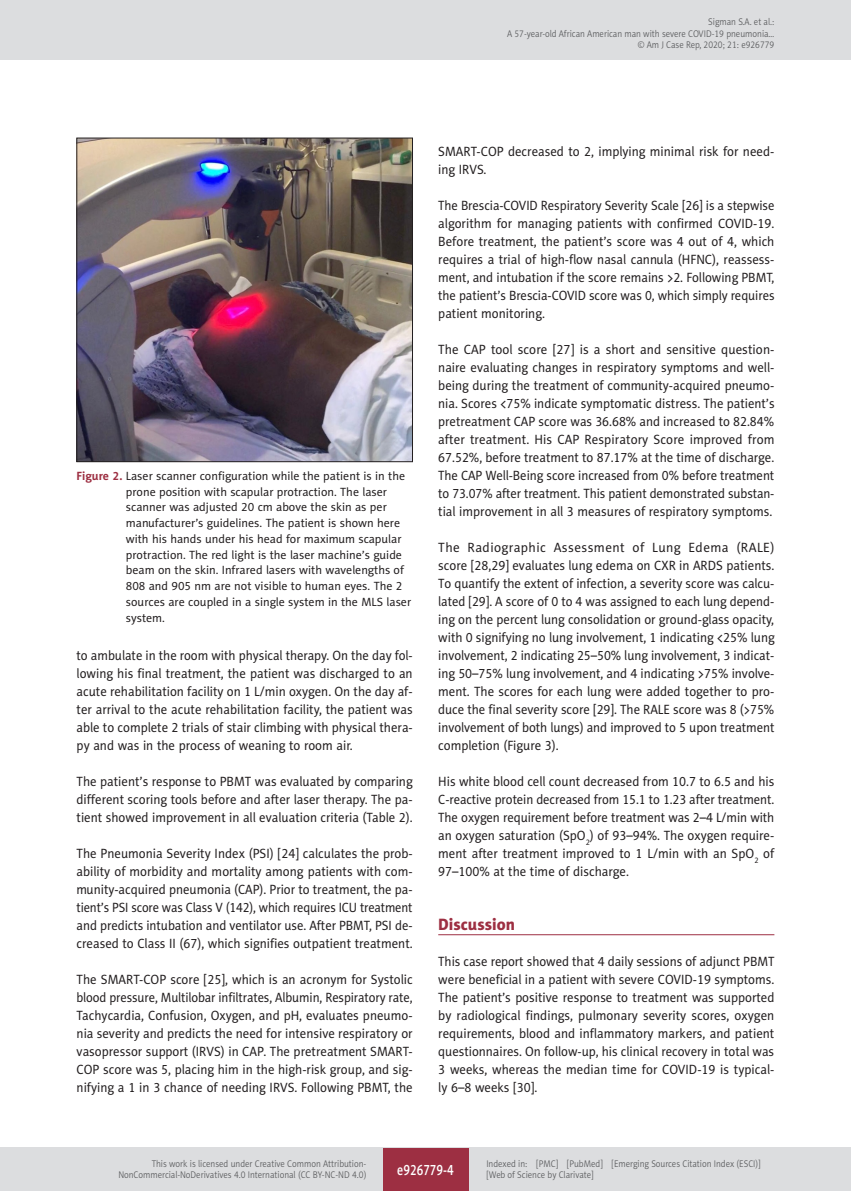
<style>
.page{position:relative;width:851px;height:1191px;background:#fff}
.page>*{position:absolute;margin:0;border:0;box-sizing:border-box;transform-origin:0 0}
.AJCR_Headline_1{font:16.5px "Naomi Sans EFN Heavy";color:#9d2f42}
.t1{font:15px "Naomi Sans EFN Medium";color:#fff;scale:.8 1}
.AJCR_Body{font:13.5px/18px "Naomi Sans EFN";color:#231f20;text-align:justify;scale:.95 1}
.AJCR_Body-2{font:13.5px/18px "Naomi Sans EFN";color:#231f20;text-align:justify;scale:.94 1}
.AJCR_Body-3{font:13.5px/18px "Naomi Sans EFN";color:#231f20;text-align:justify}
.AJCR_Body-4{font:13.5px/18px "Naomi Sans EFN";color:#231f20;text-align:justify;scale:.96 1}
.AJCR_Rycina_tytul{font:12px/15.8px "Naomi Sans EFN";color:#231f20}
.t2{font:9.75px/11.2px "Naomi Sans EFN Light";color:#57585a;text-align:right;scale:.9 1}
.s1{font-weight:700;color:#9d2f42}
</style>
<div class="page">
<hr style="left:438px;top:934px;width:336px;height:1px;background:#9d2f42">
<img style="left:79px;top:140px;width:331px;height:320px">
<div style="left:77px;top:138px;width:335px;height:324px;border:1px solid #231f20"></div>
<div style="left:0;top:0;width:850px;height:60px;background:#dcdddf"></div>
<hr style="left:850px;top:0;width:1px;height:60px;background:#dcdddf">
<div style="left:0;top:1148px;width:850px;height:43px;background:#dcdddf"></div>
<div style="left:383px;top:1147px;width:85px;height:43px;background:#9d2f42"></div>
<p class="t2" style="left:507px;top:16px;width:298px">Sigman S.A. et al.:<br>A 57-year-old African American man with severe COVID-19 pneumonia… © Am J Case Rep, 2020; 21: e926779</p>
<p class="AJCR_Rycina_tytul" style="left:126px;top:468px;width:287px;text-indent:-49px"><span class="s1">Figure 2.</span> Laser scanner configuration while the patient is in the prone position with scapular protraction. The laser scanner was adjusted 20 cm above the skin as per manufacturer’s guidelines. The patient is shown here with his hands under his head for maximum scapular protraction. The red light is the laser machine’s guide beam on the skin. Infrared lasers with wavelengths of 808 and 905 nm are not visible to human eyes. The 2 sources are coupled in a single system in the MLS laser system.</p>
<p class="AJCR_Body-2" style="left:77px;top:646px;width:359px">to ambulate in the room with physical therapy. On the day fol&shy;lowing his final treatment, the patient was discharged to an acute rehabilitation facility on 1 L/min oxygen. On the day af&shy;ter arrival to the acute rehabilitation facility, the patient was able to complete 2 trials of stair climbing with physical thera&shy;py and was in the process of weaning to room air.</p>
<p class="AJCR_Body" style="left:77px;top:772px;width:355px">The patient’s response to PBMT was evaluated by comparing different scoring tools before and after laser therapy. The pa&shy;tient showed improvement in all evaluation criteria (Table 2).</p>
<p class="AJCR_Body" style="left:77px;top:844px;width:355px">The Pneumonia Severity Index (PSI) [24] calculates the prob&shy;ability of morbidity and mortality among patients with com&shy;munity-acquired pneumonia (CAP). Prior to treatment, the pa&shy;tient’s PSI score was Class V (142), which requires ICU treatment and predicts intubation and ventilator use. After PBMT, PSI de&shy;creased to Class II (67), which signifies outpatient treatment.</p>
<p class="AJCR_Body" style="left:77px;top:970px;width:355px">The SMART-COP score [25], which is an acronym for Systolic blood pressure, Multilobar infiltrates, Albumin, Respiratory rate, Tachycardia, Confusion, Oxygen, and pH, evaluates pneumo&shy;nia severity and predicts the need for intensive respiratory or vasopressor support (IRVS) in CAP. The pretreatment SMART-COP score was 5, placing him in the high-risk group, and sig&shy;nifying a 1 in 3 chance of needing IRVS. Following PBMT, the</p>
<p class="AJCR_Body" style="left:438px;top:142px;width:355px">SMART-COP decreased to 2, implying minimal risk for need&shy;ing IRVS.</p>
<p class="AJCR_Body-2" style="left:438px;top:196px;width:359px">The Brescia-COVID Respiratory Severity Scale [26] is a stepwise algorithm for managing patients with confirmed COVID-19.<br>Before treatment, the patient’s score was 4 out of 4, which requires a trial of high-flow nasal cannula (HFNC), reassess&shy;ment, and intubation if the score remains &gt;2. Following PBMT, the patient’s Brescia-COVID score was 0, which simply requires patient monitoring.</p>
<p class="AJCR_Body-4" style="left:438px;top:340px;width:352px">The CAP tool score [27] is a short and sensitive question&shy;naire evaluating changes in respiratory symptoms and well&shy;being during the treatment of community-acquired pneumo&shy;nia. Scores &lt;75% indicate symptomatic distress. The patient’s pretreatment CAP score was 36.68% and increased to 82.84% after treatment. His CAP Respiratory Score improved from 67.52%, before treatment to 87.17% at the time of discharge.<br>The CAP Well-Being score increased from 0% before treatment to 73.07% after treatment. This patient demonstrated substan&shy;tial improvement in all 3 measures of respiratory symptoms.</p>
<p class="AJCR_Body-3" style="left:438px;top:538px;width:338px">The Radiographic Assessment of Lung Edema (RALE) score [28,29] evaluates lung edema on CXR in ARDS patients.<br>To quantify the extent of infection, a severity score was calcu&shy;lated [29]. A score of 0 to 4 was assigned to each lung depend&shy;ing on the percent lung consolidation or ground-glass opacity, with 0 signifying no lung involvement, 1 indicating &lt;25% lung involvement, 2 indicating 25–50% lung involvement, 3 indicat&shy;ing 50–75% lung involvement, and 4 indicating &gt;75% involve&shy;ment. The scores for each lung were added together to pro&shy;duce the final severity score [29]. The RALE score was 8 (&gt;75% involvement of both lungs) and improved to 5 upon treatment completion (Figure 3).</p>
<p class="AJCR_Body" style="left:438px;top:772px;width:355px">His white blood cell count decreased from 10.7 to 6.5 and his C-reactive protein decreased from 15.1 to 1.23 after treatment.<br>The oxygen requirement before treatment was 2–4 L/min with an oxygen saturation (SpO<sub>2</sub>) of 93–94%. The oxygen require&shy;ment after treatment improved to 1 L/min with an SpO<sub>2</sub> of 97–100% at the time of discharge.</p>
<p class="AJCR_Headline_1" style="left:438px;top:914px;width:78px">Discussion</p>
<p class="AJCR_Body-2" style="left:438px;top:952px;width:359px">This case report showed that 4 daily sessions of adjunct PBMT were beneficial in a patient with severe COVID-19 symptoms.<br>The patient’s positive response to treatment was supported by radiological findings, pulmonary severity scores, oxygen requirements, blood and inflammatory markers, and patient questionnaires. On follow-up, his clinical recovery in total was 3 weeks, whereas the median time for COVID-19 is typical&shy;ly 6–8 weeks [30].</p>
<p class="t2" style="left:118px;top:1158px;width:277px">This work is licensed under Creative Common Attribution-<br>NonCommercial-NoDerivatives 4.0 International (CC BY-NC-ND 4.0)</p>
<p class="t1" style="left:397px;top:1160px;width:72px">e926779-4</p>
<p class="t2" style="left:486px;top:1158px;width:306px;text-align:left">Indexed in: [PMC] [PubMed] [Emerging Sources Citation Index (ESCI)] [Web of Science by Clarivate]</p>
</div>
